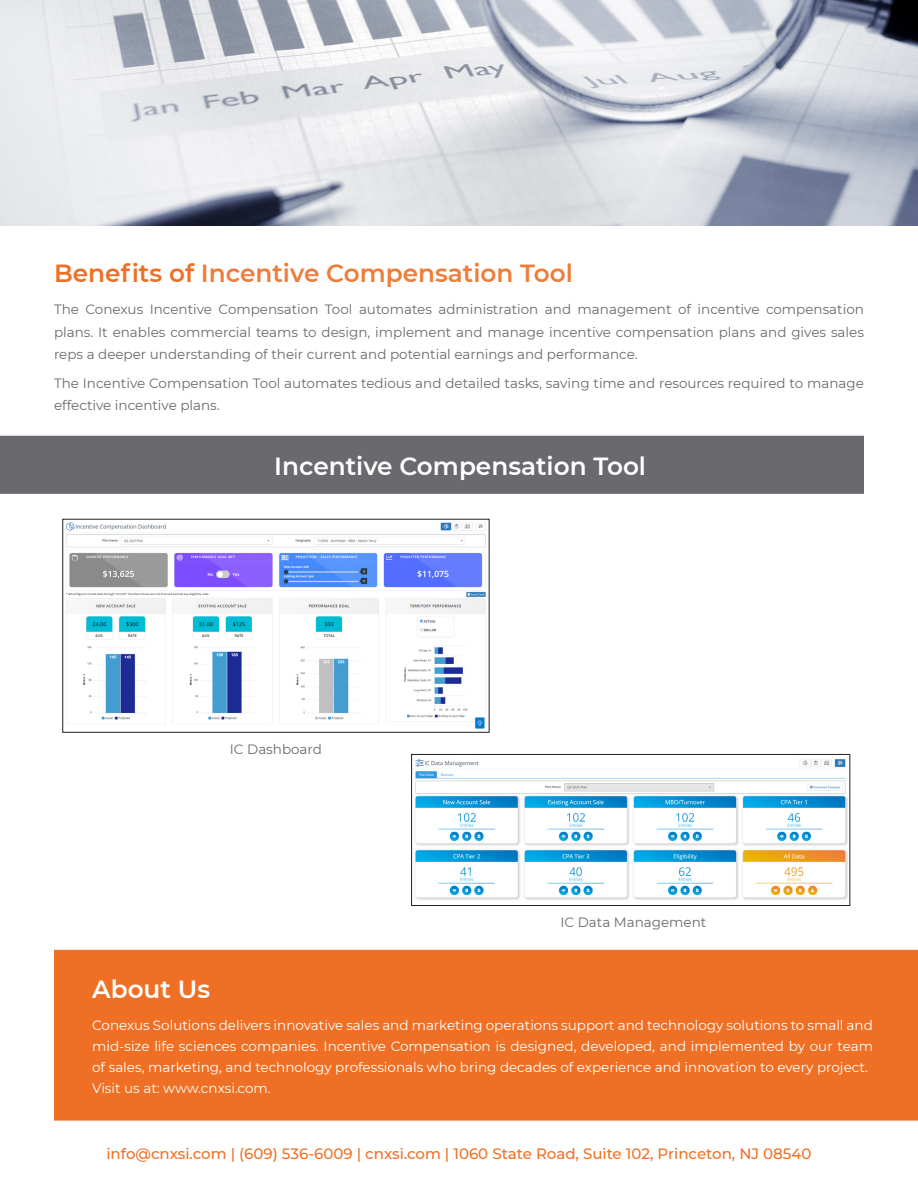
<style>
.page{position:relative;width:918px;height:1188px;background:#fff}
.page>*{position:absolute;margin:0;border:0;box-sizing:border-box;transform-origin:0 0}
.t1{font:600 24.75px "Montserrat";color:#ee7d39}
.t2{font:600 24.75px "Montserrat";color:#fff}
.t3{font:500 15px "Montserrat";color:#ef7024}
.t4{font:13.5px/22.5px "Montserrat";color:#6a6a6e;text-align:justify}
.t5{font:13.5px/21px "Montserrat";color:#fff;text-align:justify}
.s1{color:#ef7024}
</style>
<div class="page">
<img style="left:0;top:0;width:918px;height:226px">
<div style="left:1px;top:436px;width:862px;height:57px;background:#6a6a6e"></div>
<div style="left:0;top:436px;width:864px;height:58px;border:2px solid #6a6a6e"></div>
<div style="left:54px;top:950px;width:864px;height:171px;background:#ef7024"></div>
<img style="left:65px;top:522px;width:421px;height:207px">
<div style="left:62px;top:519px;width:428px;height:214px;border:1px solid #231f20"></div>
<img style="left:415px;top:759px;width:432px;height:141px">
<div style="left:411px;top:754px;width:439px;height:152px;border:1px solid #231f20"></div>
<p class="t1" style="left:54px;top:255px;width:520px"><span class="s1">Benefits of</span> Incentive Compensation Tool</p>
<p class="t4" style="left:54px;top:298px;width:812px">The Conexus Incentive Compensation Tool automates administration and management of incentive compensation plans. It enables commercial teams to design, implement and manage incentive compensation plans and gives sales reps a deeper understanding of their current and potential earnings and performance.</p>
<p class="t4" style="left:54px;top:371px;width:812px">The Incentive Compensation Tool automates tedious and detailed tasks, saving time and resources required to manage effective incentive plans.</p>
<p class="t2" style="left:274px;top:449px;width:373px">Incentive Compensation Tool</p>
<p class="t4" style="left:230px;top:737px;width:94px">IC Dashboard</p>
<p class="t4" style="left:560px;top:910px;width:147px">IC Data Management</p>
<p class="t2" style="left:92px;top:971px;width:119px">About Us</p>
<p class="t5" style="left:92px;top:1014px;width:782px">Conexus Solutions delivers innovative sales and marketing operations support and technology solutions to small and mid-size life sciences companies. Incentive Compensation is designed, developed, and implemented by our team of sales, marketing, and technology professionals who bring decades of experience and innovation to every project.</p>
<p class="t5" style="left:92px;top:1077px;width:180px">Visit us at: www.cnxsi.com.</p>
<p class="t3" style="left:106px;top:1144px;width:707px">info@cnxsi.com | (609) 536-6009 | cnxsi.com | 1060 State Road, Suite 102, Princeton, NJ 08540</p>
</div>
